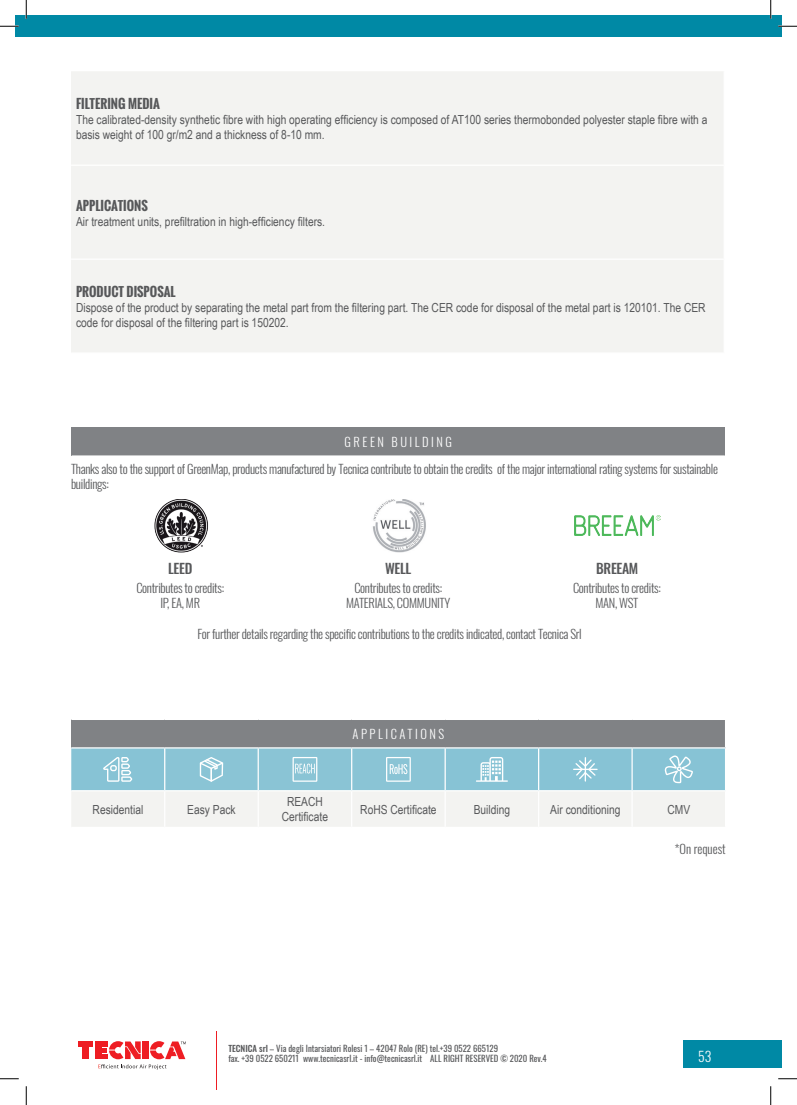
<style>
.page{position:relative;width:797px;height:1105px;background:#fff}
.page>*{position:absolute;margin:0;border:0;box-sizing:border-box;transform-origin:0 0}
.t1{font:500 13.75px "Oswald";letter-spacing:-.025em;color:#57585a}
.t2{font:300 13.75px "Oswald";color:#fff}
.t3{font:12.5px/15px "Arial Narrow";color:#57585a}
.t4{font:300 12.5px/15px "Oswald";letter-spacing:-.025em;color:#57585a;text-align:center}
.t5{font:700 12.5px "Oswald";color:#57585a}
.t6{font:300 12.5px "Oswald";letter-spacing:.2em;color:#fff}
.t7{font:300 12.5px "Oswald";color:#57585a}
.t8{font:8.75px/10.5px "Oswald";color:#57585a}
.s1{font-weight:500}
</style>
<div class="page">
<div style="left:16px;top:16px;width:765px;height:21px;background:#0089a5"></div>
<div style="left:684px;top:1040px;width:97px;height:28px;background:#0089a5"></div>
<div style="left:79px;top:1041px;width:14px;height:6px;background:#ee1d23"></div>
<div style="left:83px;top:1047px;width:6px;height:12px;background:#ee1d23"></div>
<div style="left:95px;top:1041px;width:6px;height:18px;background:#ee1d23"></div>
<svg style="left:98px;top:1041px;width:88px;height:28px"></svg>
<hr style="left:216px;top:1031px;width:1px;height:58px;background:#ee1d23">
<div style="left:72px;top:427px;width:653px;height:29px;background:#808285"></div>
<hr style="left:72px;top:455px;width:653px;height:2px;background:#fff">
<img style="left:154px;top:499px;width:54px;height:53px">
<img style="left:373px;top:499px;width:53px;height:53px">
<img style="left:574px;top:516px;width:86px;height:20px">
<div style="left:71px;top:71px;width:652px;height:281px;background:#f3f3f1"></div>
<hr style="left:71px;top:165px;width:654px;height:1px;background:#fff">
<hr style="left:71px;top:259px;width:654px;height:1px;background:#fff">
<svg style="left:71px;top:720px;width:655px;height:107px"></svg>
<svg style="left:0;top:25px;width:19px;height:2px"></svg>
<svg style="left:778px;top:25px;width:19px;height:2px"></svg>
<svg style="left:0;top:1078px;width:19px;height:1px"></svg>
<svg style="left:778px;top:1078px;width:19px;height:1px"></svg>
<svg style="left:25px;top:0;width:2px;height:19px"></svg>
<svg style="left:25px;top:1086px;width:2px;height:19px"></svg>
<svg style="left:770px;top:0;width:1px;height:19px"></svg>
<svg style="left:770px;top:1086px;width:1px;height:19px"></svg>
<p class="t5" style="left:76px;top:94px;width:85px">FILTERING MEDIA</p>
<p class="t3" style="left:76px;top:112px;width:633px">The calibrated-density synthetic fibre with high operating efficiency is composed of AT100 series thermobonded polyester staple fibre with a basis weight of 100 gr/m2 and a thickness of 8-10 mm.</p>
<p class="t5" style="left:76px;top:196px;width:73px">APPLICATIONS</p>
<p class="t3" style="left:76px;top:213px;width:250px">Air treatment units, prefiltration in high-efficiency filters.</p>
<p class="t5" style="left:76px;top:282px;width:101px">PRODUCT DISPOSAL</p>
<p class="t3" style="left:76px;top:300px;width:631px">Dispose of the product by separating the metal part from the filtering part. The CER code for disposal of the metal part is 120101. The CER code for disposal of the filtering part is 150202.</p>
<p class="t6" style="left:344px;top:430px;width:109px">GREEN BUILDING</p>
<p class="t4" style="left:71px;top:459px;width:648px;text-align:left">Thanks also to the support of GreenMap, products manufactured by Tecnica contribute to obtain the credits of the major international rating systems for sustainable buildings:</p>
<p class="t1" style="left:168px;top:561px;width:26px">LEED</p>
<p class="t1" style="left:385px;top:561px;width:28px">WELL</p>
<p class="t1" style="left:596px;top:561px;width:43px">BREEAM</p>
<p class="t4" style="left:136px;top:579px;width:89px">Contributes to credits:<br>IP, EA, MR</p>
<p class="t4" style="left:346px;top:579px;width:106px">Contributes to credits:<br>MATERIALS, COMMUNITY</p>
<p class="t4" style="left:573px;top:579px;width:89px">Contributes to credits:<br>MAN, WST</p>
<p class="t4" style="left:197px;top:625px;width:386px">For further details regarding the specific contributions to the credits indicated, contact Tecnica Srl</p>
<p class="t6" style="left:352px;top:722px;width:93px">APPLICATIONS</p>
<p class="t3" style="left:93px;top:801px;width:52px">Residential</p>
<p class="t3" style="left:187px;top:801px;width:50px">Easy Pack</p>
<p class="t3" style="left:282px;top:794px;width:48px;text-align:center">REACH<br>Certificate</p>
<p class="t3" style="left:360px;top:801px;width:78px">RoHS Certificate</p>
<p class="t3" style="left:473px;top:801px;width:38px">Building</p>
<p class="t3" style="left:550px;top:801px;width:72px">Air conditioning</p>
<p class="t3" style="left:667px;top:801px;width:24px">CMV</p>
<p class="t7" style="left:675px;top:837px;width:52px">*On request</p>
<p class="t8" style="left:228px;top:1042px;width:320px"><span class="s1">TECNICA srl</span> – Via degli Intarsiatori Rolesi 1 – 42047 Rolo (RE) tel.+39 0522 665129<br>fax. +39 0522 650211 www.tecnicasrl.it - info@tecnicasrl.it ALL RIGHT RESERVED © 2020 Rev.4</p>
<p class="t2" style="left:698px;top:1044px;width:15px">53</p>
</div>
